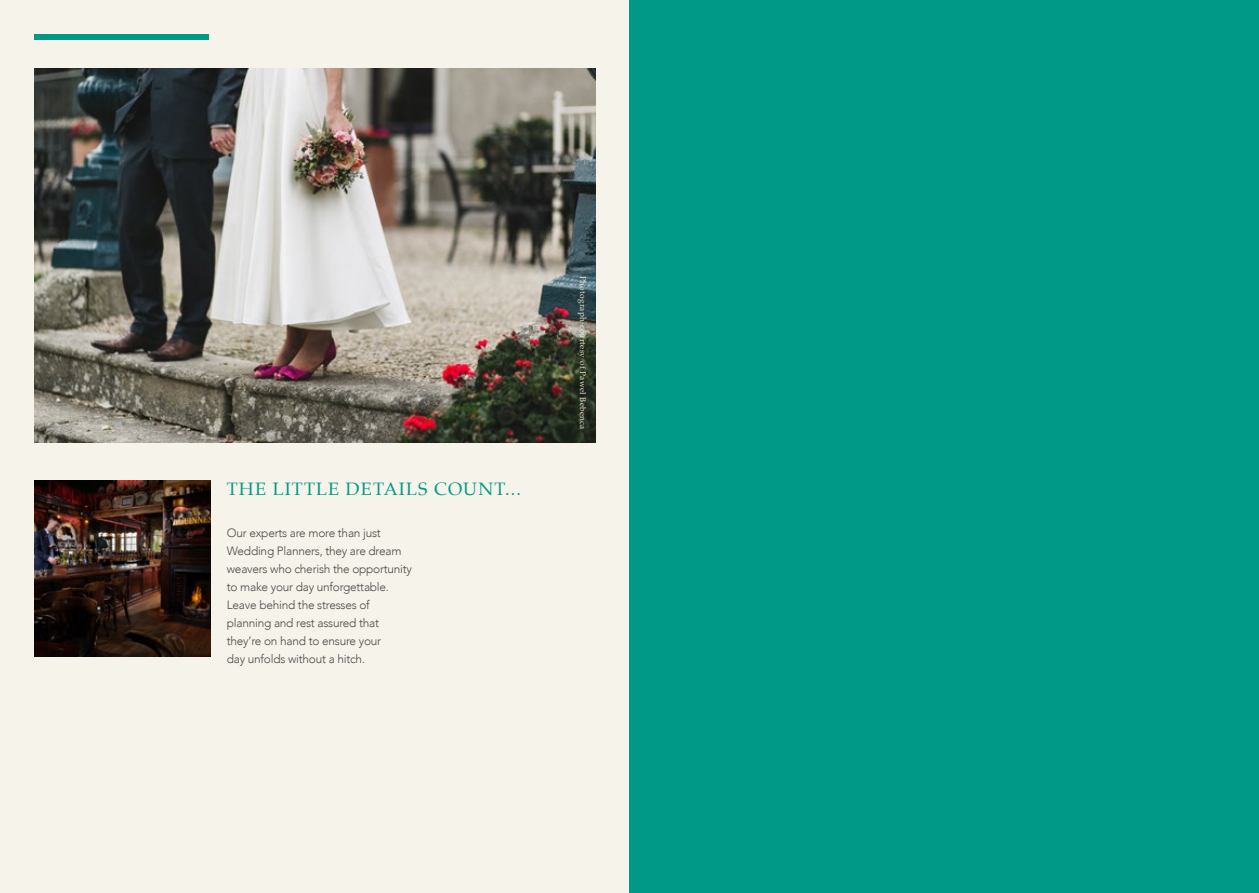
<style>
.page{position:relative;width:1259px;height:893px;background:#fff}
.page>*{position:absolute;margin:0;border:0;box-sizing:border-box;transform-origin:0 0}
.t1{font:18px "Palatino";letter-spacing:.06em;color:#009987}
.t2{font:300 12px/18px "Avenir";letter-spacing:-.02em;color:#4a4a49}
.t3{font:8.25px "Palatino";letter-spacing:.04em;color:#ebe6d4}
</style>
<div class="page">
<div style="left:0;top:0;width:642px;height:893px;background:#f5f3ea"></div>
<div style="left:34px;top:34px;width:174px;height:5px;background:#009987"></div>
<img style="left:34px;top:480px;width:176px;height:177px">
<img style="left:34px;top:68px;width:561px;height:374px">
<div style="left:629px;top:0;width:630px;height:893px;background:#009987"></div>
<h1 class="t1" style="left:227px;top:474px;width:295px">THE LITTLE DETAILS COUNT...</h1>
<p class="t2" style="left:227px;top:524px;width:187px">Our experts are more than just<br>Wedding Planners, they are dream weavers who cherish the opportunity to make your day unforgettable.<br>Leave behind the stresses of planning and rest assured that they’re on hand to ensure your<br>day unfolds without a hitch.</p>
<p class="t3" style="left:590px;top:276px;width:155px;rotate:90deg">Photograph courtesy of Pawel Bebenca</p>
</div>
